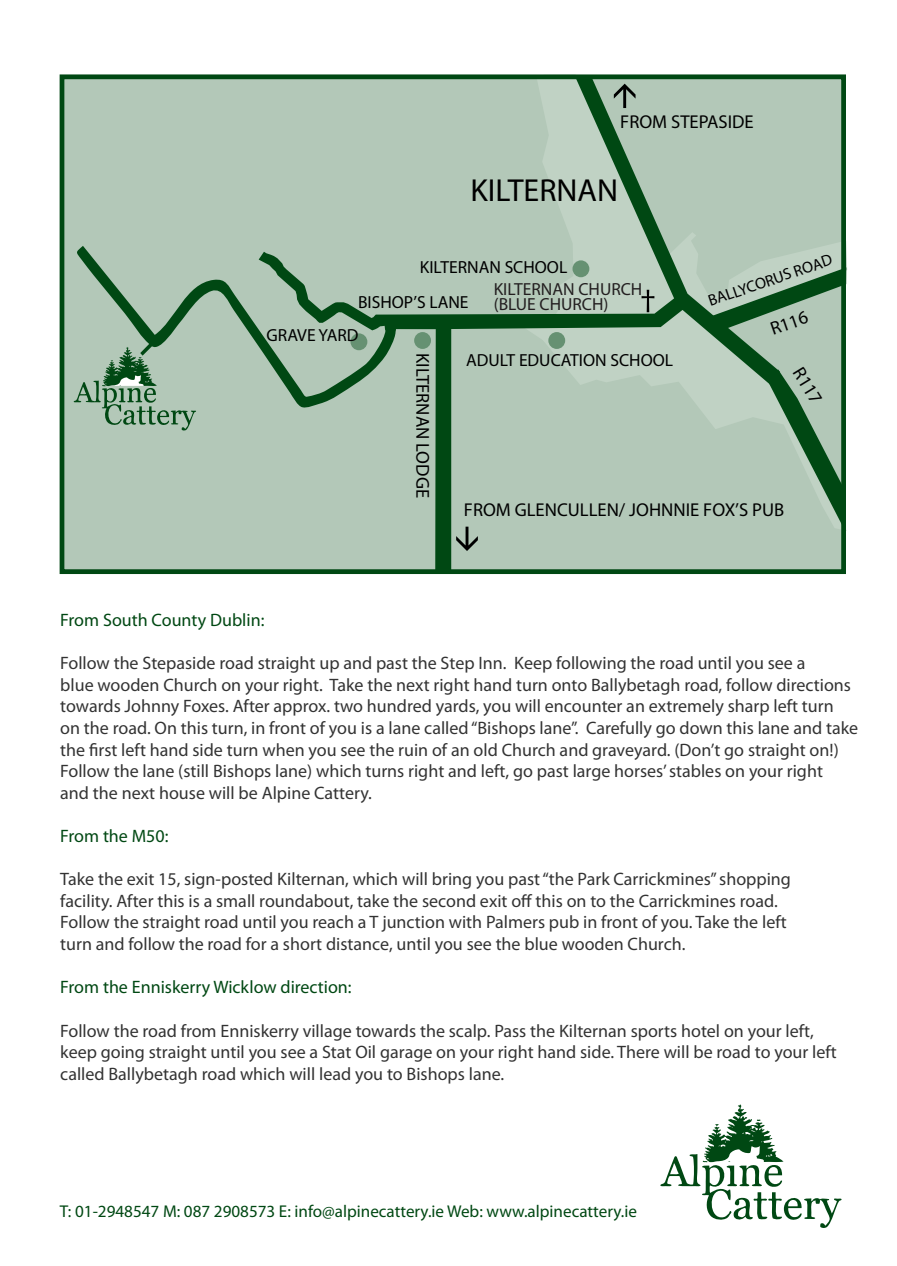
<style>
.page{position:relative;width:897px;height:1266px;background:#fff}
.page>*{position:absolute;margin:0;border:0;box-sizing:border-box;transform-origin:0 0}
.t1{font:31.95px "Myriad Pro";color:#000}
.t2{font:18.6px "Myriad Pro";color:#000}
.t3{font:18px/21.6px "Myriad Pro";color:#333}
.t4{font:18px "Myriad Pro";color:#004813}
.t5{font:17.55px "Myriad Pro";color:#000}
.t6{font:17.55px/15px "Myriad Pro";color:#231f20}
.t7{font:17.1px "Myriad Pro";color:#004813}
.t8{font:15.9px "Myriad Pro";color:#000}
</style>
<div class="page">
<svg style="left:779px;top:342px;width:67px;height:188px;background:#a0baa6"></svg>
<svg style="left:779px;top:369px;width:60px;height:162px;background:#89aa91"></svg>
<svg style="left:75px;top:80px;width:704px;height:488px;background:#aac2b0"></svg>
<div style="left:414px;top:332px;width:17px;height:17px;background:#669172;border-radius:50%"></div>
<div style="left:60px;top:74px;width:785px;height:500px;border:5px solid #004813"></div>
<svg style="left:522px;top:75px;width:325px;height:267px;background:#9eb9a4"></svg>
<svg style="left:74px;top:340px;width:122px;height:91px;background:#93b19b"></svg>
<svg style="left:660px;top:1104px;width:181px;height:124px"></svg>
<svg style="left:456px;top:526px;width:22px;height:25px"></svg>
<p class="t2" style="left:620px;top:114px;width:135px">FROM STEPASIDE</p>
<h1 class="t1" style="left:470px;top:178px;width:149px">KILTERNAN</h1>
<p class="t5" style="left:420px;top:261px;width:149px">KILTERNAN SCHOOL</p>
<p class="t5" style="left:358px;top:295px;width:112px">BISHOP’S LANE</p>
<p class="t5" style="left:266px;top:328px;width:93px">GRAVE YARD</p>
<p class="t6" style="left:493px;top:283px;width:150px">KILTERNAN CHURCH (BLUE CHURCH)</p>
<p class="t2" style="left:429px;top:353px;width:146px;rotate:90deg">KILTERNAN LODGE</p>
<p class="t5" style="left:466px;top:353px;width:208px">ADULT EDUCATION SCHOOL</p>
<p class="t8" style="left:706px;top:295px;width:132px;rotate:-19deg">BALLYCORUS ROAD</p>
<p class="t2" style="left:768px;top:322px;width:40px;rotate:-19deg">R116</p>
<p class="t2" style="left:803px;top:365px;width:40px;rotate:58deg">R117</p>
<p class="t2" style="left:464px;top:502px;width:322px">FROM GLENCULLEN/ JOHNNIE FOX’S PUB</p>
<p class="t4" style="left:60px;top:613px;width:206px">From South County Dublin:</p>
<p class="t3" style="left:60px;top:654px;width:799px">Follow the Stepaside road straight up and past the Step Inn. Keep following the road until you see a<br>blue wooden Church on your right. Take the next right hand turn onto Ballybetagh road, follow directions towards Johnny Foxes. After approx. two hundred yards, you will encounter an extremely sharp left turn<br>on the road. On this turn, in front of you is a lane called “Bishops lane”. Carefully go down this lane and take the first left hand side turn when you see the ruin of an old Church and graveyard. (Don’t go straight on!)<br>Follow the lane (still Bishops lane) which turns right and left, go past large horses’ stables on your right<br>and the next house will be Alpine Cattery.</p>
<p class="t4" style="left:60px;top:829px;width:110px">From the M50:</p>
<p class="t3" style="left:60px;top:870px;width:732px">Take the exit 15, sign-posted Kilternan, which will bring you past “the Park Carrickmines” shopping facility. After this is a small roundabout, take the second exit off this on to the Carrickmines road.<br>Follow the straight road until you reach a T junction with Palmers pub in front of you. Take the left turn and follow the road for a short distance, until you see the blue wooden Church.</p>
<p class="t4" style="left:60px;top:980px;width:293px">From the Enniskerry Wicklow direction:</p>
<p class="t3" style="left:60px;top:1021px;width:778px">Follow the road from Enniskerry village towards the scalp. Pass the Kilternan sports hotel on your left, keep going straight until you see a Stat Oil garage on your right hand side. There will be road to your left called Ballybetagh road which will lead you to Bishops lane.</p>
<p class="t7" style="left:60px;top:1204px;width:578px">T: 01-2948547 M: 087 2908573 E: info@alpinecattery.ie Web: www.alpinecattery.ie</p>
</div>
